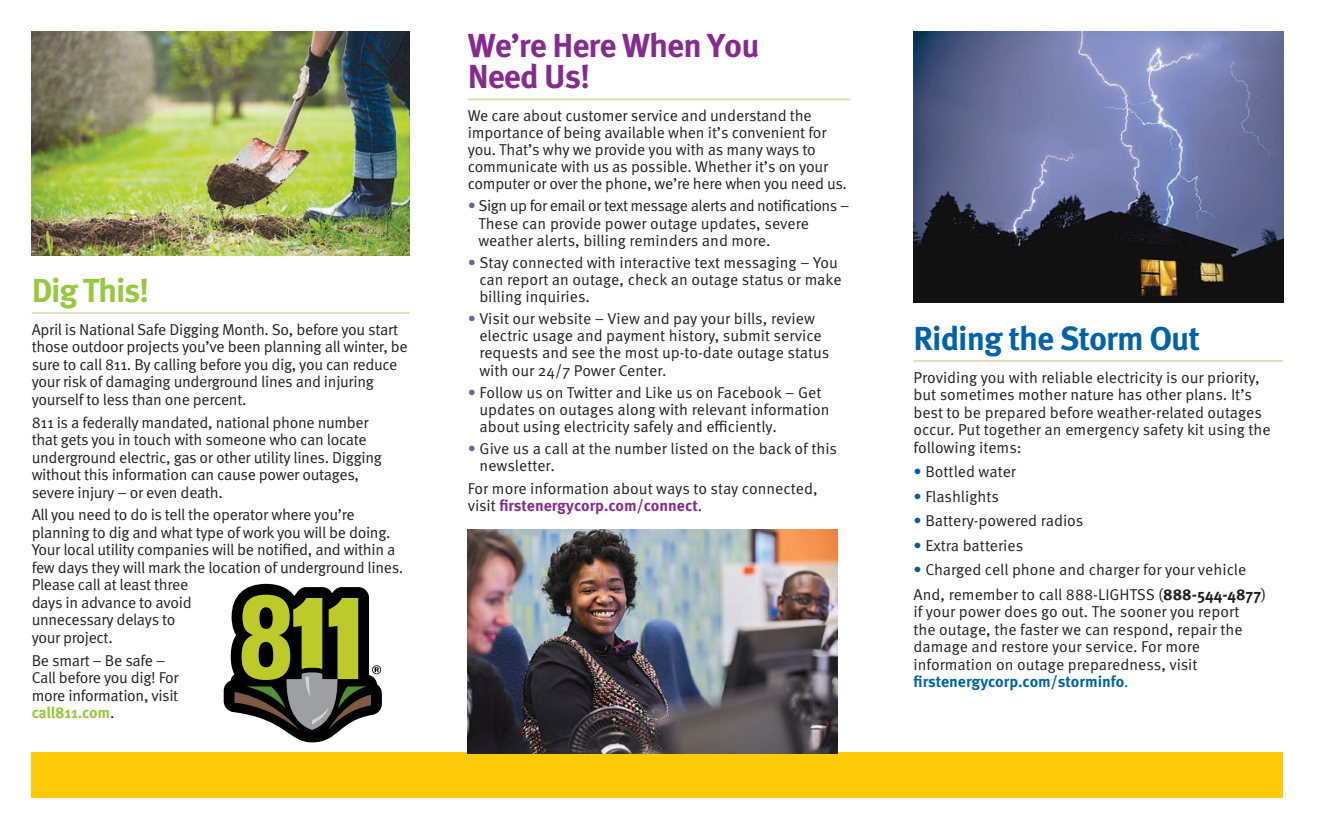
<style>
.page{position:relative;width:1323px;height:819px;background:#fff}
.page>*{position:absolute;margin:0;border:0;box-sizing:border-box;transform-origin:0 0}
.t1{font:700 33.25px/31.5px "Meta OT";letter-spacing:-.03em;color:#862a90}
.t2{font:700 33.25px "Meta OT";letter-spacing:-.03em;color:#0163a7}
.t3{font:700 33.25px "Meta OT";letter-spacing:-.04em;color:#96c93c}
.t4{font:15.75px/17.5px "Meta OT Norm";letter-spacing:-.01em;color:#231f20}
.s1{font-family:"Meta OT";font-weight:700;color:#96c93c}
.s2{color:#686699}
.s3{font-family:"Meta OT";font-weight:700;color:#862a90}
.s4{color:#015dab}
.s5{font-family:"Meta OT";font-weight:700}
.s6{font-family:"Meta OT";font-weight:700;color:#0163a7}
.s7{color:#0163a7}
</style>
<div class="page">
<hr style="left:32px;top:312px;width:378px;height:2px;background:#dedab3">
<hr style="left:914px;top:360px;width:369px;height:2px;background:#dedab3">
<hr style="left:468px;top:99px;width:382px;height:1px;background:#dedab3">
<div style="left:32px;top:752px;width:1251px;height:46px;background:#feca0a"></div>
<img style="left:468px;top:530px;width:369px;height:223px">
<img style="left:914px;top:32px;width:369px;height:270px">
<img style="left:32px;top:32px;width:377px;height:223px">
<svg style="left:224px;top:584px;width:158px;height:158px"></svg>
<p class="t3" style="left:32px;top:269px;width:119px">Dig This!</p>
<p class="t4" style="left:32px;top:321px;width:378px">April is National Safe Digging Month. So, before you start those outdoor projects you’ve been planning all winter, be sure to call 811. By calling before you dig, you can reduce your risk of damaging underground lines and injuring yourself to less than one percent.</p>
<p class="t4" style="left:32px;top:414px;width:352px">811 is a federally mandated, national phone number that gets you in touch with someone who can locate underground electric, gas or other utility lines. Digging without this information can cause power outages, severe injury – or even death.</p>
<p class="t4" style="left:32px;top:506px;width:373px">All you need to do is tell the operator where you’re planning to dig and what type of work you will be doing.<br>Your local utility companies will be notified, and within a few days they will mark the location of underground lines.<br>Please call at least three<br>days in advance to avoid<br>unnecessary delays to<br>your project.</p>
<p class="t4" style="left:32px;top:652px;width:149px">Be smart – Be safe –<br>Call before you dig! For more information, visit <span class="s1">call811.com</span>.</p>
<p class="t1" style="left:468px;top:30px;width:293px">We’re Here When You<br>Need Us!</p>
<p class="t4" style="left:468px;top:107px;width:381px">We care about customer service and understand the importance of being available when it’s convenient for you. That’s why we provide you with as many ways to communicate with us as possible. Whether it’s on your computer or over the phone, we’re here when you need us.</p>
<p class="t4" style="left:478px;top:198px;width:373px;text-indent:-11px"><span class="s2">•</span> Sign up for email or text message alerts and notifications –<br>These can provide power outage updates, severe weather alerts, billing reminders and more.</p>
<p class="t4" style="left:479px;top:254px;width:364px;text-indent:-12px"><span class="s2">•</span> Stay connected with interactive text messaging – You can report an outage, check an outage status or make billing inquiries.</p>
<p class="t4" style="left:479px;top:310px;width:352px;text-indent:-12px"><span class="s2">•</span> Visit our website – View and pay your bills, review electric usage and payment history, submit service requests and see the most up-to-date outage status with our 24/7 Power Center.</p>
<p class="t4" style="left:480px;top:384px;width:351px;text-indent:-12px"><span class="s2">•</span> Follow us on Twitter and Like us on Facebook – Get updates on outages along with relevant information about using electricity safely and efficiently.</p>
<p class="t4" style="left:480px;top:440px;width:359px;text-indent:-12px"><span class="s2">•</span> Give us a call at the number listed on the back of this newsletter.</p>
<p class="t4" style="left:468px;top:480px;width:351px">For more information about ways to stay connected, visit <span class="s3">firstenergycorp.com/connect</span>.</p>
<p class="t2" style="left:914px;top:317px;width:288px">Riding the Storm Out</p>
<p class="t4" style="left:914px;top:369px;width:359px">Providing you with reliable electricity is our priority, but sometimes mother nature has other plans. It’s best to be prepared before weather-related outages occur. Put together an emergency safety kit using the following items:</p>
<p class="t4" style="left:914px;top:463px;width:104px"><span class="s4">•</span> Bottled water</p>
<p class="t4" style="left:914px;top:488px;width:87px"><span class="s4">•</span> Flashlights</p>
<p class="t4" style="left:914px;top:512px;width:171px"><span class="s4">•</span> Battery-powered radios</p>
<p class="t4" style="left:914px;top:537px;width:111px"><span class="s4">•</span> Extra batteries</p>
<p class="t4" style="left:914px;top:561px;width:334px"><span class="s4">•</span> Charged cell phone and charger for your vehicle</p>
<p class="t4" style="left:914px;top:586px;width:354px">And, remember to call 888-LIGHTSS (<span class="s5">888-544-4877</span>) if your power does go out. The sooner you report<br>the outage, the faster we can respond, repair the damage and restore your service. For more information on outage preparedness, visit <span class="s6">firstenergycorp.com/storminfo</span><span class="s7">.</span></p>
</div>
